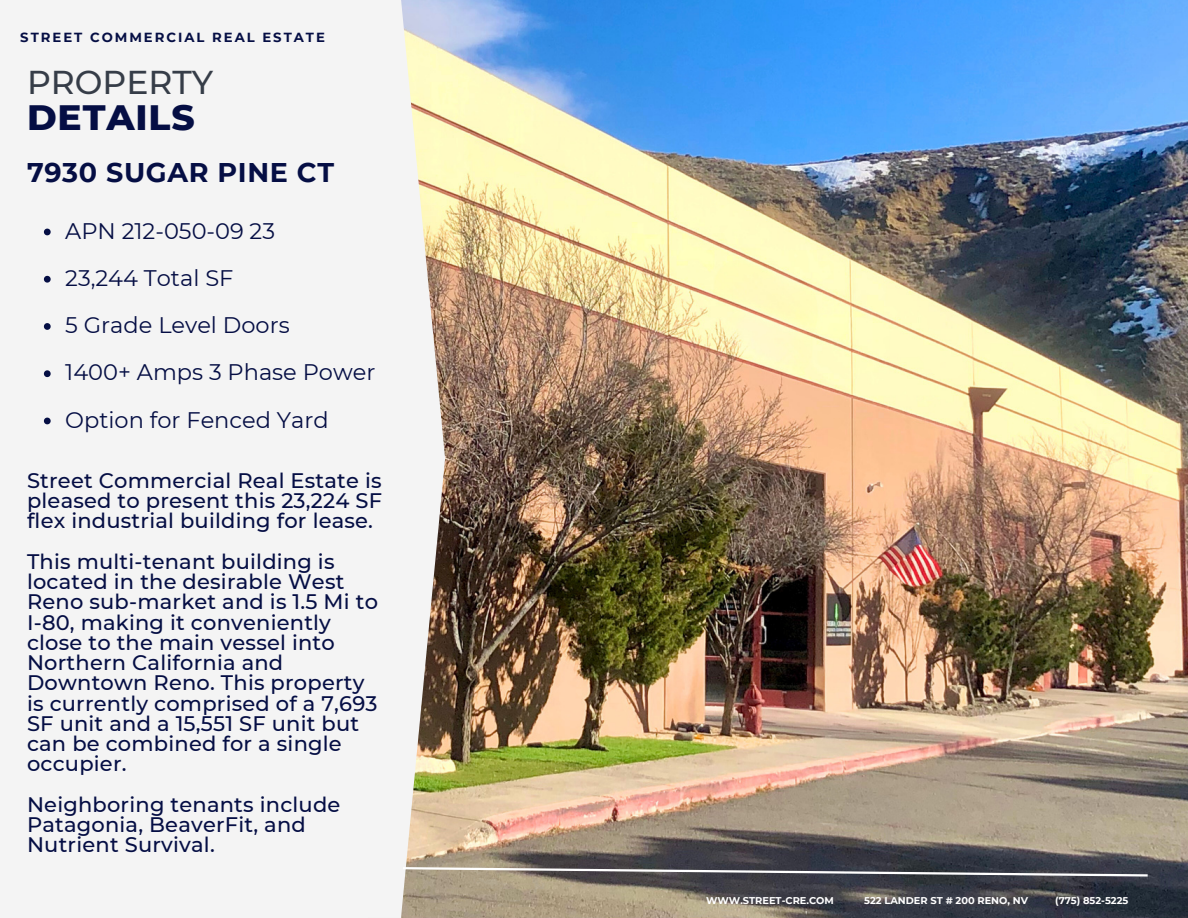
<style>
.page{position:relative;width:1188px;height:918px;background:#fff}
.page>*{position:absolute;margin:0;border:0;box-sizing:border-box;transform-origin:0 0}
.t1{font:800 36px "Montserrat";letter-spacing:.025em;color:#050e44}
.t2{font:500 33px "Montserrat";color:#363d48}
.t3{font:700 27px "Montserrat";letter-spacing:.025em;color:#050e44}
.t4{font:22.5px "Montserrat";color:#050e44}
.t5{font:500 21px/20.2px "Montserrat";letter-spacing:.01em;color:#050e44}
.t6{font:700 13.2px "Montserrat";letter-spacing:.15em;color:#050e44}
.t7{font:700 9.9px "Montserrat";color:#fff}
</style>
<div class="page">
<img style="left:445px;top:0;width:743px;height:917px">
<div style="left:0;top:0;width:445px;height:918px;background:#f4f4f4"></div>
<svg style="left:401px;top:866px;width:749px;height:12px;background:#6f6e70"></svg>
<svg style="left:44px;top:229px;width:7px;height:6px"></svg>
<svg style="left:44px;top:276px;width:7px;height:7px"></svg>
<svg style="left:44px;top:323px;width:7px;height:7px"></svg>
<svg style="left:44px;top:370px;width:7px;height:7px"></svg>
<svg style="left:44px;top:418px;width:7px;height:6px"></svg>
<h3 class="t6" style="left:20px;top:29px;width:306px">STREET COMMERCIAL REAL ESTATE</h3>
<p class="t2" style="left:27px;top:62px;width:188px">PROPERTY</p>
<h4 class="t1" style="left:27px;top:95px;width:169px">DETAILS</h4>
<p class="t3" style="left:27px;top:155px;width:309px">7930 SUGAR PINE CT</p>
<h1 class="t4" style="left:65px;top:217px;width:211px">APN 212-050-09 23</h1>
<h1 class="t4" style="left:65px;top:264px;width:170px">23,244 Total SF</h1>
<p class="t4" style="left:65px;top:311px;width:226px">5 Grade Level Doors</p>
<p class="t4" style="left:65px;top:359px;width:312px">1400+ Amps 3 Phase Power</p>
<h4 class="t4" style="left:65px;top:406px;width:265px">Option for Fenced Yard</h4>
<p class="t5" style="left:27px;top:470px;width:356px;text-align:justify">Street Commercial Real Estate is pleased to present this 23,224 SF flex industrial building for lease.</p>
<p class="t5" style="left:27px;top:551px;width:353px">This multi-tenant building is located in the desirable West<br>Reno sub-market and is 1.5 Mi to<br>I-80, making it conveniently close to the main vessel into<br>Northern California and<br>Downtown Reno. This property is currently comprised of a 7,693<br>SF unit and a 15,551 SF unit but can be combined for a single occupier.</p>
<p class="t5" style="left:27px;top:794px;width:315px">Neighboring tenants include<br>Patagonia, BeaverFit, and<br>Nutrient Survival.</p>
<h3 class="t7" style="left:706px;top:894px;width:129px">WWW.STREET-CRE.COM</h3>
<h3 class="t7" style="left:864px;top:894px;width:165px">522 LANDER ST # 200 RENO, NV</h3>
<p class="t7" style="left:1055px;top:894px;width:75px">(775) 852-5225</p>
</div>
